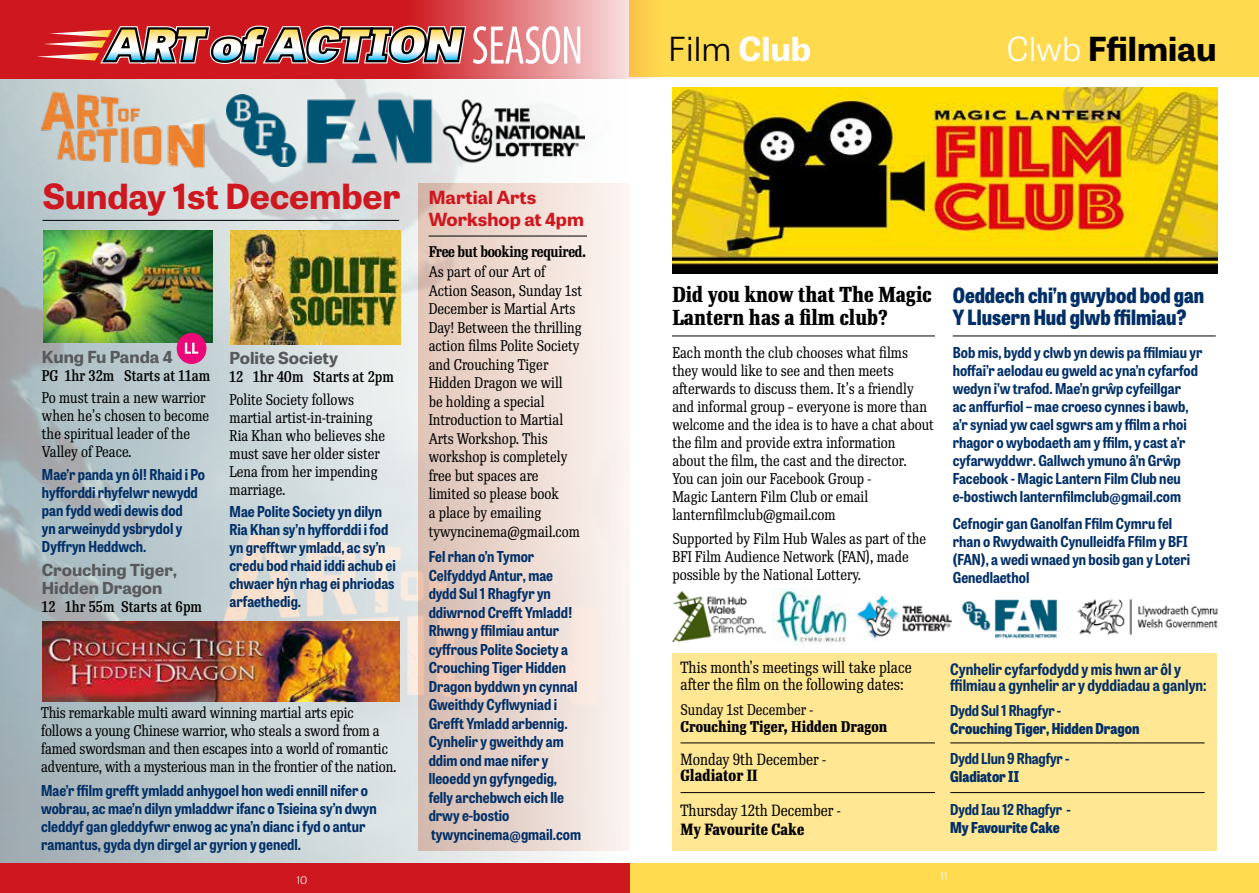
<style>
.page{position:relative;width:1259px;height:893px;background:#fff}
.page>*{position:absolute;margin:0;border:0;box-sizing:border-box;transform-origin:0 0}
.t1{font:700 34.5px "Tablet Gothic Wide";letter-spacing:-.005em;color:#ce171e}
.t2{font:700 33px "Tablet Gothic Wide";color:#000}
.t3{font:300 33px "Tablet Gothic Wide";color:#000}
.t4{font:800 semi-condensed 21px/22.5px "Tablet Gothic";color:#002f67}
.t5{font:700 21px/22.5px "Re Public Cond";color:#000}
.t6{font:700 18px/21.5px "Tablet Gothic Wide";color:#ce171e}
.t7{font:700 16.5px/18px "Tablet Gothic Wide";color:#58595b}
.t8{font:15.75px/16.5px "Re Public Cond";color:#000}
.t9{font:700 semi-condensed 15.75px/16.5px "Tablet Gothic";color:#002f67}
.t10{font:700 15.75px "Re Public Cond";color:#000}
.t11{font:700 semi-condensed 15px/18px "Tablet Gothic";color:#002f67}
.t12{font:15px/18px "Re Public Cond";color:#000}
.t13{font:500 15px "Re Public Cond";color:#000}
.t14{font:800 semi-condensed 15px "Tablet Gothic";color:#002f67}
.t15{font:700 15px "Re Public Cond";color:#000}
.t16{font:600 15px "Re Public Cond";letter-spacing:-.02em;color:#000}
.t17{font:300 10.5px "Tablet Gothic Wide";color:#fff}
.s1{font-weight:700;color:#fff}
.s2{font-weight:300;color:#fff}
</style>
<div class="page">
<div style="left:629px;top:863px;width:630px;height:30px;background:#ffdb4f"></div>
<img style="left:672px;top:88px;width:545px;height:185px">
<hr style="left:672px;top:336px;width:263px;height:1px;background:#000">
<hr style="left:952px;top:336px;width:263px;height:1px;background:#000">
<div style="left:672px;top:653px;width:545px;height:197px;background:#ffe794"></div>
<img style="left:1077px;top:599px;width:141px;height:36px">
<img style="left:772px;top:588px;width:74px;height:56px">
<img style="left:673px;top:591px;width:92px;height:51px">
<img style="left:857px;top:595px;width:200px;height:44px">
<img style="left:0;top:79px;width:629px;height:784px">
<svg style="left:0;top:0;width:1259px;height:79px;fill:#feda4e"></svg>
<img style="left:226px;top:95px;width:358px;height:71px">
<img style="left:37px;top:96px;width:172px;height:81px">
<div style="left:418px;top:183px;width:211px;height:667px;background:linear-gradient(to right,#dcbeb1,#fcf5f1)"></div>
<div style="left:0;top:863px;width:629px;height:30px;background:#ce171e"></div>
<hr style="left:43px;top:220px;width:356px;height:1px;background:#000">
<hr style="left:429px;top:236px;width:158px;height:1px;background:#000">
<svg style="left:36px;top:22px;width:544px;height:74px"></svg>
<img style="left:43px;top:230px;width:169px;height:113px">
<div style="left:177px;top:333px;width:29px;height:31px;background:#ed0677;border-radius:50%"></div>
<svg style="left:185px;top:343px;width:13px;height:11px"></svg>
<img style="left:230px;top:231px;width:170px;height:113px">
<img style="left:42px;top:622px;width:357px;height:80px">
<hr style="left:680px;top:742px;width:255px;height:1px;background:#000">
<hr style="left:680px;top:792px;width:255px;height:1px;background:#000">
<hr style="left:950px;top:742px;width:254px;height:1px;background:#000">
<hr style="left:950px;top:792px;width:254px;height:1px;background:#000">
<h1 class="t1" style="left:43px;top:169px;width:359px">Sunday 1st December</h1>
<p class="t7" style="left:42px;top:346px;width:132px">Kung Fu Panda 4</p>
<p class="t13" style="left:42px;top:366px;width:170px">PG 1hr 32m Starts at 11am</p>
<p class="t12" style="left:42px;top:389px;width:169px">Po must train a new warrior when he’s chosen to become the spiritual leader of the<br>Valley of Peace.</p>
<p class="t11" style="left:42px;top:464px;width:165px">Mae’r panda yn ôl! Rhaid i Po hyfforddi rhyfelwr newydd pan fydd wedi dewis dod<br>yn arweinydd ysbrydol y<br>Dyffryn Heddwch.</p>
<p class="t7" style="left:42px;top:560px;width:137px">Crouching Tiger,<br>Hidden Dragon</p>
<p class="t13" style="left:42px;top:598px;width:162px">12 1hr 55m Starts at 6pm</p>
<p class="t7" style="left:230px;top:348px;width:110px">Polite Society</p>
<p class="t13" style="left:230px;top:368px;width:166px">12 1hr 40m Starts at 2pm</p>
<p class="t12" style="left:230px;top:391px;width:157px">Polite Society follows martial artist-in-training<br>Ria Khan who believes she must save her older sister<br>Lena from her impending marriage.</p>
<p class="t11" style="left:230px;top:502px;width:168px">Mae Polite Society yn dilyn<br>Ria Khan sy’n hyfforddi i fod yn grefftwr ymladd, ac sy’n credu bod rhaid iddi achub ei chwaer hŷn rhag ei phriodas arfaethedig.</p>
<p class="t12" style="left:41px;top:704px;width:357px">This remarkable multi award winning martial arts epic follows a young Chinese warrior, who steals a sword from a famed swordsman and then escapes into a world of romantic adventure, with a mysterious man in the frontier of the nation.</p>
<p class="t11" style="left:41px;top:781px;width:337px">Mae’r ffilm grefft ymladd anhygoel hon wedi ennill nifer o wobrau, ac mae’n dilyn ymladdwr ifanc o Tsieina sy’n dwyn cleddyf gan gleddyfwr enwog ac yna’n dianc i fyd o antur ramantus, gyda dyn dirgel ar gyrion y genedl.</p>
<p class="t17" style="left:297px;top:873px;width:12px">10</p>
<p class="t6" style="left:429px;top:186px;width:157px">Martial Arts<br>Workshop at 4pm</p>
<p class="t16" style="left:429px;top:243px;width:159px">Free but booking required.</p>
<p class="t12" style="left:429px;top:263px;width:155px;line-height:18.6px">As part of our Art of<br>Action Season, Sunday 1st<br>December is Martial Arts<br>Day! Between the thrilling action films Polite Society and Crouching Tiger<br>Hidden Dragon we will<br>be holding a special<br>Introduction to Martial<br>Arts Workshop. This workshop is completely free but spaces are limited so please book<br>a place by emailing tywyncinema@gmail.com</p>
<p class="t11" style="left:429px;top:546px;width:154px;line-height:18.5px">Fel rhan o’n Tymor<br>Celfyddyd Antur, mae dydd Sul 1 Rhagfyr yn ddiwrnod Crefft Ymladd!<br>Rhwng y ffilmiau antur cyffrous Polite Society a<br>Crouching Tiger Hidden<br>Dragon byddwn yn cynnal<br>Gweithdy Cyflwyniad i<br>Grefft Ymladd arbennig.<br>Cynhelir y gweithdy am ddim ond mae nifer y lleoedd yn gyfyngedig, felly archebwch eich lle drwy e-bostio tywyncinema@gmail.com</p>
<h2 class="t3" style="left:668px;top:24px;width:145px">Film <span class="s1">Club</span></h2>
<h2 class="t2" style="left:1006px;top:23px;width:211px"><span class="s2">Clwb</span> Ffilmiau</h2>
<h3 class="t5" style="left:672px;top:284px;width:261px">Did you know that The Magic<br>Lantern has a film club?</h3>
<p class="t12" style="left:672px;top:344px;width:263px">Each month the club chooses what films they would like to see and then meets afterwards to discuss them. It’s a friendly and informal group – everyone is more than welcome and the idea is to have a chat about the film and provide extra information<br>about the film, the cast and the director.<br>You can join our Facebook Group -<br>Magic Lantern Film Club or email lanternfilmclub@gmail.com</p>
<p class="t12" style="left:672px;top:530px;width:255px">Supported by Film Hub Wales as part of the<br>BFI Film Audience Network (FAN), made possible by the National Lottery.</p>
<h3 class="t4" style="left:952px;top:282px;width:253px">Oeddech chi’n gwybod bod gan<br>Y Llusern Hud glwb ffilmiau?</h3>
<p class="t11" style="left:952px;top:343px;width:251px">Bob mis, bydd y clwb yn dewis pa ffilmiau yr hoffai’r aelodau eu gweld ac yna’n cyfarfod wedyn i’w trafod. Mae’n grŵp cyfeillgar<br>ac anffurfiol – mae croeso cynnes i bawb, a’r syniad yw cael sgwrs am y ffilm a rhoi rhagor o wybodaeth am y ffilm, y cast a’r cyfarwyddwr. Gallwch ymuno â’n Grŵp Facebook - Magic Lantern Film Club neu e-bostiwch lanternfilmclub@gmail.com</p>
<p class="t11" style="left:952px;top:514px;width:239px">Cefnogir gan Ganolfan Ffilm Cymru fel rhan o Rwydwaith Cynulleidfa Ffilm y BFI (FAN), a wedi wnaed yn bosib gan y Loteri<br>Genedlaethol</p>
<p class="t8" style="left:680px;top:660px;width:233px">This month’s meetings will take place after the film on the following dates:</p>
<p class="t12" style="left:680px;top:701px;width:134px">Sunday 1st December -</p>
<p class="t15" style="left:680px;top:717px;width:208px">Crouching Tiger, Hidden Dragon</p>
<p class="t8" style="left:680px;top:751px;width:147px">Monday 9th December -</p>
<p class="t10" style="left:680px;top:766px;width:79px">Gladiator II</p>
<p class="t8" style="left:680px;top:802px;width:162px">Thursday 12th December -</p>
<p class="t10" style="left:680px;top:820px;width:125px">My Favourite Cake</p>
<p class="t9" style="left:950px;top:660px;width:258px">Cynhelir cyfarfodydd y mis hwn ar ôl y ffilmiau a gynhelir ar y dyddiadau a ganlyn:</p>
<p class="t11" style="left:950px;top:700px;width:112px">Dydd Sul 1 Rhagfyr -</p>
<p class="t14" style="left:950px;top:717px;width:191px">Crouching Tiger, Hidden Dragon</p>
<p class="t11" style="left:950px;top:748px;width:121px">Dydd Llun 9 Rhagfyr -</p>
<p class="t14" style="left:950px;top:765px;width:70px">Gladiator II</p>
<p class="t11" style="left:950px;top:799px;width:122px">Dydd Iau 12 Rhagfyr -</p>
<p class="t14" style="left:950px;top:816px;width:111px">My Favourite Cake</p>
<p class="t17" style="left:941px;top:868px;width:8px">11</p>
</div>
